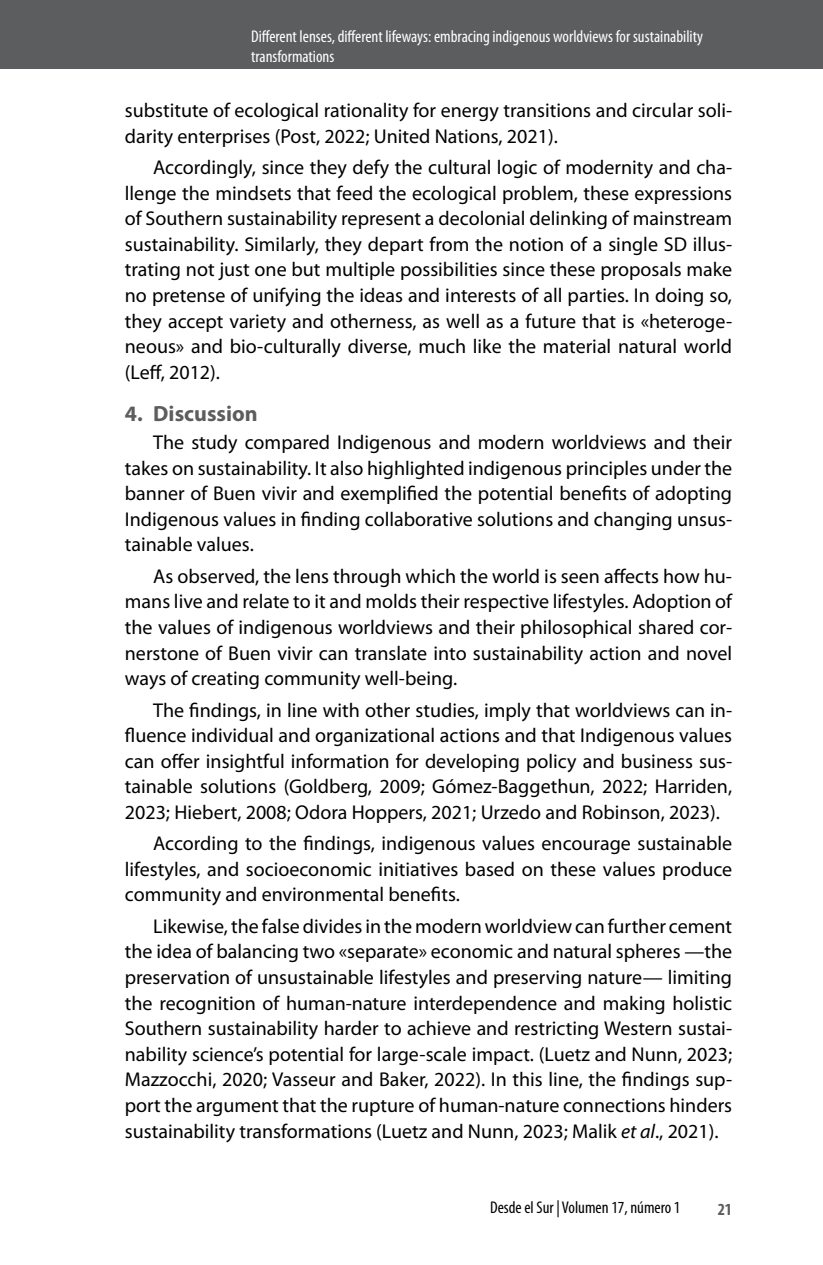
<style>
.page{position:relative;width:823px;height:1265px;background:#fff}
.page>*{position:absolute;margin:0;border:0;box-sizing:border-box;transform-origin:0 0}
.t1{font:700 22px "Myriad Pro";color:#5c5d5f}
.t2{font:20px/25.6px "Myriad Pro";color:#000;text-align:justify}
.t3{font:condensed 17px/20px "Myriad Pro";color:#fff}
.t4{font:condensed 17px "Myriad Pro";color:#000}
.t5{font:700 condensed 17px "Myriad Pro";color:#5c5d5f}
.s1{font-style:italic}
</style>
<div class="page">
<div style="left:0;top:0;width:822px;height:68px;background:#5c5d5f"></div>
<p class="t3" style="left:251px;top:26px;width:453px">Different lenses, different lifeways: embracing indigenous worldviews for sustainability transformations</p>
<p class="t2" style="left:125px;top:97px;width:608px">substitute of ecological rationality for energy transitions and circular soli&shy;darity enterprises (Post, 2022; United Nations, 2021).</p>
<p class="t2" style="left:125px;top:154px;width:608px;text-indent:28px">Accordingly, since they defy the cultural logic of modernity and cha&shy;llenge the mindsets that feed the ecological problem, these expressions of Southern sustainability represent a decolonial delinking of mainstream sustainability. Similarly, they depart from the notion of a single SD illus&shy;trating not just one but multiple possibilities since these proposals make no pretense of unifying the ideas and interests of all parties. In doing so, they accept variety and otherness, as well as a future that is «heteroge&shy;neous» and bio-culturally diverse, much like the material natural world (Leff, 2012).</p>
<p class="t1" style="left:125px;top:399px;width:134px">4. Discussion</p>
<p class="t2" style="left:125px;top:429px;width:608px;text-indent:28px">The study compared Indigenous and modern worldviews and their takes on sustainability. It also highlighted indigenous principles under the banner of Buen vivir and exemplified the potential benefits of adopting Indigenous values in finding collaborative solutions and changing unsus&shy;tainable values.</p>
<p class="t2" style="left:125px;top:563px;width:608px;text-indent:28px">As observed, the lens through which the world is seen affects how hu&shy;mans live and relate to it and molds their respective lifestyles. Adoption of the values of indigenous worldviews and their philosophical shared cor&shy;nerstone of Buen vivir can translate into sustainability action and novel ways of creating community well-being.</p>
<p class="t2" style="left:125px;top:696px;width:608px;text-indent:28px">The findings, in line with other studies, imply that worldviews can in&shy;fluence individual and organizational actions and that Indigenous values can offer insightful information for developing policy and business sus&shy;tainable solutions (Goldberg, 2009; Gómez-Baggethun, 2022; Harriden, 2023; Hiebert, 2008; Odora Hoppers, 2021; Urzedo and Robinson, 2023).</p>
<p class="t2" style="left:125px;top:830px;width:608px;text-indent:28px">According to the findings, indigenous values encourage sustainable lifestyles, and socioeconomic initiatives based on these values produce community and environmental benefits.</p>
<p class="t2" style="left:125px;top:912px;width:608px;text-indent:28px">Likewise, the false divides in the modern worldview can further cement the idea of balancing two «separate» economic and natural spheres —the preservation of unsustainable lifestyles and preserving nature— limiting the recognition of human-nature interdependence and making holistic Southern sustainability harder to achieve and restricting Western sustai&shy;nability science’s potential for large-scale impact. (Luetz and Nunn, 2023; Mazzocchi, 2020; Vasseur and Baker, 2022). In this line, the findings sup&shy;port the argument that the rupture of human-nature connections hinders sustainability transformations (Luetz and Nunn, 2023; Malik <span class="s1">et al</span>., 2021).</p>
<p class="t4" style="left:489px;top:1196px;width:192px">Desde el Sur | Volumen 17, número 1</p>
<p class="t5" style="left:717px;top:1198px;width:16px">21</p>
</div>
